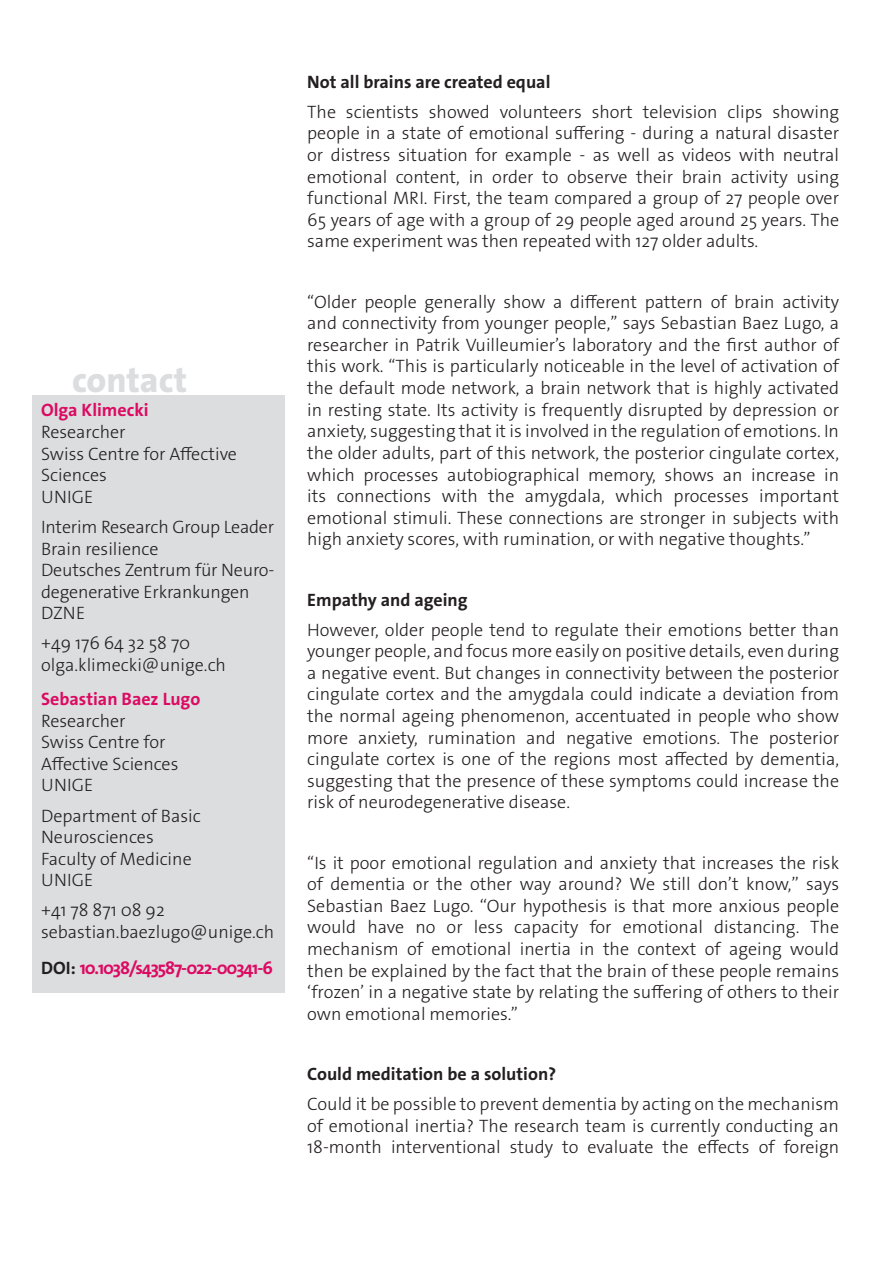
<style>
.page{position:relative;width:893px;height:1263px;background:#fff}
.page>*{position:absolute;margin:0;border:0;box-sizing:border-box;transform-origin:0 0}
._4__texte_courant{font:800 35.7px "The Sans Os F";color:#dcdddf}
._4__texte_courant-2{font:300 18px/21.6px "The Sans Os F";color:#231f20}
._4__texte_courant-3{font:700 18px "The Sans Os F";color:#231f20}
._4__texte_courant-4{font:700 18px "The Sans Os F";letter-spacing:-.06em;color:#db0a62}
.s1{font-weight:700;color:#db0a62}
.s2{color:#231f20}
</style>
<div class="page">
<div style="left:33px;top:395px;width:252px;height:597px;background:#dcdddf"></div>
<p class="_4__texte_courant" style="left:72px;top:357px;width:116px">contact</p>
<p class="_4__texte_courant-2" style="left:41px;top:400px;width:197px"><span class="s1">Olga Klimecki<br></span>Researcher<br>Swiss Centre for Affective<br>Sciences<br>UNIGE</p>
<p class="_4__texte_courant-2" style="left:41px;top:516px;width:235px">Interim Research Group Leader<br>Brain resilience<br>Deutsches Zentrum für Neuro&shy;degenerative Erkrankungen<br>DZNE</p>
<p class="_4__texte_courant-2" style="left:41px;top:633px;width:186px">+49 176 64 32 58 70 olga.klimecki@unige.ch</p>
<p class="_4__texte_courant-2" style="left:41px;top:688px;width:161px"><span class="s1">Sebastian Baez Lugo<br></span>Researcher<br>Swiss Centre for<br>Affective Sciences<br>UNIGE</p>
<p class="_4__texte_courant-2" style="left:41px;top:805px;width:161px">Department of Basic<br>Neurosciences<br>Faculty of Medicine<br>UNIGE</p>
<p class="_4__texte_courant-2" style="left:41px;top:900px;width:235px">+41 78 871 08 92 sebastian.baezlugo@unige.ch</p>
<p class="_4__texte_courant-4" style="left:41px;top:956px;width:233px"><span class="s2">DOI:</span> 10.1038/s43587-022-00341-6</p>
<p class="_4__texte_courant-3" style="left:307px;top:70px;width:245px">Not all brains are created equal</p>
<p class="_4__texte_courant-2" style="left:307px;top:101px;width:533px;text-align:justify">The scientists showed volunteers short television clips showing people in a state of emotional suffering - during a natural disaster or distress situation for example - as well as videos with neutral emotional content, in order to observe their brain activity using functional MRI. First, the team compared a group of 27 people over 65 years of age with a group of 29 people aged around 25 years. The same experiment was then repeated with 127 older adults.</p>
<p class="_4__texte_courant-2" style="left:307px;top:291px;width:533px;text-align:justify">‘‘Older people generally show a different pattern of brain activity and connectivity from younger people,’’ says Sebastian Baez Lugo, a researcher in Patrik Vuilleumier’s laboratory and the first author of this work. ‘‘This is particularly noticeable in the level of activation of the default mode network, a brain network that is highly activated in resting state. Its activity is frequently disrupted by depression or anxiety, suggesting that it is involved in the regulation of emotions. In the older adults, part of this network, the posterior cingulate cortex, which processes autobiographical memory, shows an increase in its connections with the amygdala, which processes important emotional stimuli. These connections are stronger in subjects with high anxiety scores, with rumination, or with negative thoughts.’’</p>
<p class="_4__texte_courant-3" style="left:307px;top:588px;width:162px">Empathy and ageing</p>
<p class="_4__texte_courant-2" style="left:307px;top:619px;width:533px;text-align:justify">However, older people tend to regulate their emotions better than younger people, and focus more easily on positive details, even during a negative event. But changes in connectivity between the posterior cingulate cortex and the amygdala could indicate a deviation from the normal ageing phenomenon, accentuated in people who show more anxiety, rumination and negative emotions. The posterior cingulate cortex is one of the regions most affected by dementia, suggesting that the presence of these symptoms could increase the risk of neurodegenerative disease.</p>
<p class="_4__texte_courant-2" style="left:307px;top:852px;width:533px;text-align:justify">‘‘Is it poor emotional regulation and anxiety that increases the risk of dementia or the other way around? We still don’t know,’’ says Sebastian Baez Lugo. ‘‘Our hypothesis is that more anxious people would have no or less capacity for emotional distancing. The mechanism of emotional inertia in the context of ageing would then be explained by the fact that the brain of these people remains ‘frozen’ in a negative state by relating the suffering of others to their own emotional memories.”</p>
<p class="_4__texte_courant-3" style="left:307px;top:1062px;width:251px">Could meditation be a solution?</p>
<p class="_4__texte_courant-2" style="left:307px;top:1093px;width:533px;text-align:justify">Could it be possible to prevent dementia by acting on the mechanism of emotional inertia? The research team is currently conducting an 18-month interventional study to evaluate the effects of foreign</p>
</div>
